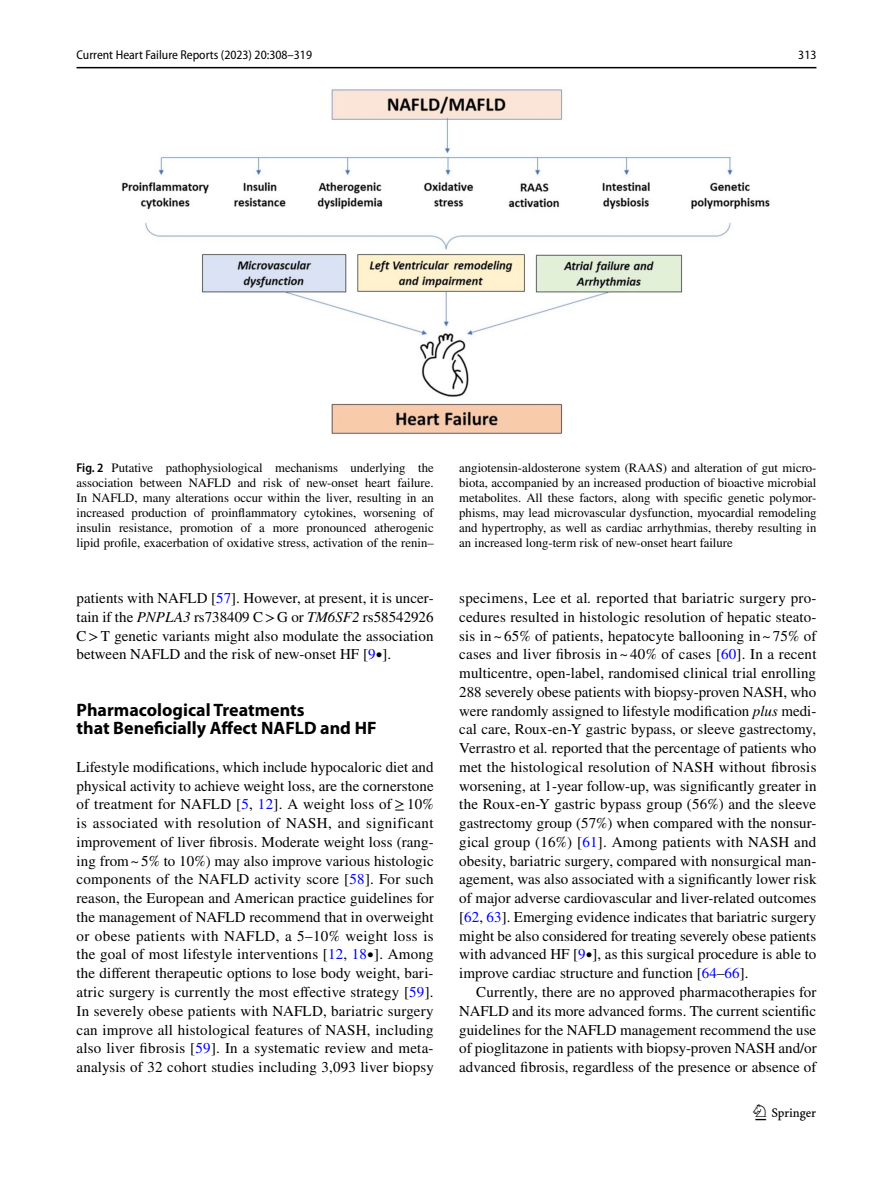
<style>
.page{position:relative;width:893px;height:1187px;background:#fff}
.page>*{position:absolute;margin:0;border:0;box-sizing:border-box;transform-origin:0 0}
.t1{font:22.5px "Springnew Regular 2";color:#000}
.t2{font:700 18px/18.8px "Myriad Pro";color:#000}
.t3{font:15px/18.8px "STIX";letter-spacing:.005em;color:#000;text-align:justify}
.t4{font:12.75px/15px "STIX";color:#000;text-align:justify}
.t5{font:semi-condensed 12.75px "Myriad Pro";color:#000}
.s1{font-family:"Myriad Pro";font-weight:600;font-stretch:semi-condensed}
.s2{color:#00f}
.s3{font-style:italic}
.s4{font-size:12.75px}
</style>
<div class="page">
<hr style="left:77px;top:67px;width:739px;height:1px;background:#000">
<img style="left:122px;top:89px;width:648px;height:346px">
<p class="t5" style="left:77px;top:48px;width:237px">Current Heart Failure Reports (2023) 20:308–319</p>
<p class="t5" style="left:798px;top:48px;width:20px">313</p>
<p class="t4" style="left:77px;top:461px;width:359px"><span class="s1">Fig. 2</span> Putative pathophysiological mechanisms underlying the association between NAFLD and risk of new-onset heart failure.<br>In NAFLD, many alterations occur within the liver, resulting in an increased production of proinflammatory cytokines, worsening of insulin resistance, promotion of a more pronounced atherogenic lipid profile, exacerbation of oxidative stress, activation of the renin–</p>
<p class="t4" style="left:459px;top:460px;width:359px">angiotensin-aldosterone system (RAAS) and alteration of gut micro&shy;biota, accompanied by an increased production of bioactive microbial metabolites. All these factors, along with specific genetic polymor&shy;phisms, may lead microvascular dysfunction, myocardial remodeling and hypertrophy, as well as cardiac arrhythmias, thereby resulting in an increased long-term risk of new-onset heart failure</p>
<p class="t3" style="left:77px;top:589px;width:359px">patients with NAFLD [<span class="s2">57</span>]. However, at present, it is uncer&shy;tain if the <span class="s3">PNPLA3</span> rs738409 C&gt;G or <span class="s3">TM6SF2</span> rs58542926<br>C&gt;T genetic variants might also modulate the association between NAFLD and the risk of new-onset HF [<span class="s2">9</span><span class="s4">•</span>].</p>
<p class="t2" style="left:77px;top:699px;width:302px">Pharmacological Treatments<br>that Beneficially Affect NAFLD and HF</p>
<p class="t3" style="left:77px;top:758px;width:359px">Lifestyle modifications, which include hypocaloric diet and physical activity to achieve weight loss, are the cornerstone of treatment for NAFLD [<span class="s2">5</span>, <span class="s2">12</span>]. A weight loss of≥10% is associated with resolution of NASH, and significant improvement of liver fibrosis. Moderate weight loss (rang&shy;ing from~5% to 10%) may also improve various histologic components of the NAFLD activity score [<span class="s2">58</span>]. For such reason, the European and American practice guidelines for the management of NAFLD recommend that in overweight or obese patients with NAFLD, a 5–10% weight loss is the goal of most lifestyle interventions [<span class="s2">12</span>, <span class="s2">18</span><span class="s4">•</span>]. Among the different therapeutic options to lose body weight, bari&shy;atric surgery is currently the most effective strategy [<span class="s2">59</span>].<br>In severely obese patients with NAFLD, bariatric surgery can improve all histological features of NASH, including also liver fibrosis [<span class="s2">59</span>]. In a systematic review and meta&shy;analysis of 32 cohort studies including 3,093 liver biopsy</p>
<p class="t3" style="left:459px;top:589px;width:359px">specimens, Lee et al<span class="s3">.</span> reported that bariatric surgery pro&shy;cedures resulted in histologic resolution of hepatic steato&shy;sis in ~ 65% of patients, hepatocyte ballooning in~ 75% of cases and liver fibrosis in ~ 40% of cases [<span class="s2">60</span>]. In a recent multicentre, open-label, randomised clinical trial enrolling 288 severely obese patients with biopsy-proven NASH, who were randomly assigned to lifestyle modification <span class="s3">plus</span> medi&shy;cal care, Roux-en-Y gastric bypass, or sleeve gastrectomy, Verrastro et al<span class="s3">.</span> reported that the percentage of patients who met the histological resolution of NASH without fibrosis worsening, at 1-year follow-up, was significantly greater in the Roux-en-Y gastric bypass group (56%) and the sleeve gastrectomy group (57%) when compared with the nonsur&shy;gical group (16%) [<span class="s2">61</span>]. Among patients with NASH and obesity, bariatric surgery, compared with nonsurgical man&shy;agement, was also associated with a significantly lower risk of major adverse cardiovascular and liver-related outcomes [<span class="s2">62</span>, <span class="s2">63</span>]. Emerging evidence indicates that bariatric surgery might be also considered for treating severely obese patients with advanced HF [<span class="s2">9</span><span class="s4">•</span>], as this surgical procedure is able to improve cardiac structure and function [<span class="s2">64</span>–<span class="s2">66</span>].</p>
<p class="t3" style="left:459px;top:983px;width:359px;text-indent:17px">Currently, there are no approved pharmacotherapies for NAFLD and its more advanced forms. The current scientific guidelines for the NAFLD management recommend the use of pioglitazone in patients with biopsy-proven NASH and/or advanced fibrosis, regardless of the presence or absence of</p>
<h1 class="t1" style="left:755px;top:1104px;width:62px">1 3</h1>
</div>
